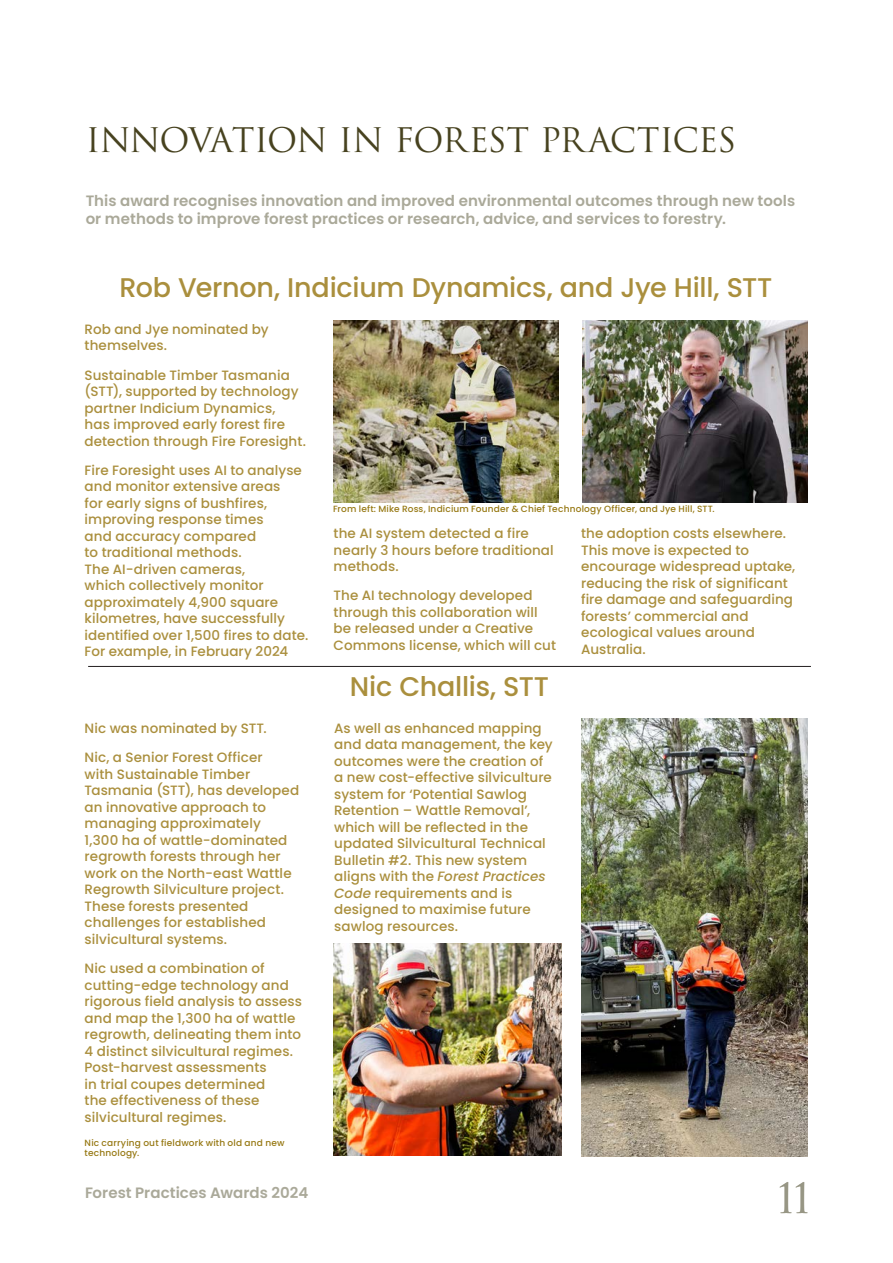
<style>
.page{position:relative;width:893px;height:1263px;background:#fff}
.page>*{position:absolute;margin:0;border:0;box-sizing:border-box;transform-origin:0 0}
.t1{font:40.5px "Trajan Pro 3";color:#979684}
.ArticleHeading{font:33px "Trajan Pro 3";letter-spacing:-.03em;color:#47421f}
.sub_header_1{font:500 27px "Poppins";letter-spacing:-.01em;color:#aa8f3d}
.ArticleHeading-2{font:600 15px/18px "Poppins";letter-spacing:.005em;color:#aaa999}
.Body_No_span{font:500 13.5px/16.5px "Poppins";letter-spacing:.005em;color:#aa8f3d}
.Picture_caption{font:500 9px/10.8px "Poppins";letter-spacing:.02em;color:#977914}
.s1{font-style:italic}
</style>
<div class="page">
<hr style="left:88px;top:666px;width:723px;height:1px;background:#231f20">
<img style="left:582px;top:320px;width:226px;height:183px">
<img style="left:334px;top:320px;width:224px;height:183px">
<img style="left:334px;top:943px;width:227px;height:213px">
<img style="left:581px;top:719px;width:227px;height:438px">
<p class="ArticleHeading" style="left:86px;top:117px;width:652px">INNOVATION IN FOREST PRACTICES</p>
<p class="ArticleHeading-2" style="left:86px;top:191px;width:711px">This award recognises innovation and improved environmental outcomes through new tools or methods to improve forest practices or research, advice, and services to forestry.</p>
<p class="sub_header_1" style="left:120px;top:272px;width:654px">Rob Vernon, Indicium Dynamics, and Jye Hill, STT</p>
<p class="Body_No_span" style="left:85px;top:321px;width:186px">Rob and Jye nominated by themselves.</p>
<p class="Body_No_span" style="left:85px;top:367px;width:223px">Sustainable Timber Tasmania (STT), supported by technology partner Indicium Dynamics,<br>has improved early forest fire detection through Fire Foresight.</p>
<p class="Body_No_span" style="left:85px;top:462px;width:225px">Fire Foresight uses AI to analyse and monitor extensive areas<br>for early signs of bushfires, improving response times<br>and accuracy compared<br>to traditional methods.<br>The AI-driven cameras,<br>which collectively monitor approximately 4,900 square kilometres, have successfully identified over 1,500 fires to date.<br>For example, in February 2024</p>
<p class="Body_No_span" style="left:85px;top:720px;width:184px">Nic was nominated by STT.</p>
<p class="Body_No_span" style="left:85px;top:749px;width:216px">Nic, a Senior Forest Officer<br>with Sustainable Timber<br>Tasmania (STT), has developed an innovative approach to managing approximately<br>1,300 ha of wattle-dominated regrowth forests through her work on the North-east Wattle<br>Regrowth Silviculture project.<br>These forests presented challenges for established silvicultural systems.</p>
<p class="Body_No_span" style="left:85px;top:960px;width:219px">Nic used a combination of cutting-edge technology and rigorous field analysis to assess and map the 1,300 ha of wattle regrowth, delineating them into<br>4 distinct silvicultural regimes.<br>Post-harvest assessments<br>in trial coupes determined<br>the effectiveness of these silvicultural regimes.</p>
<p class="Picture_caption" style="left:85px;top:1137px;width:201px">Nic carrying out fieldwork with old and new technology.</p>
<p class="ArticleHeading-2" style="left:85px;top:1184px;width:225px">Forest Practices Awards 2024</p>
<p class="Picture_caption" style="left:333px;top:504px;width:383px">From left: Mike Ross, Indicium Founder &amp; Chief Technology Officer, and Jye Hill, STT.</p>
<p class="Body_No_span" style="left:334px;top:525px;width:222px">the AI system detected a fire nearly 3 hours before traditional methods.</p>
<p class="Body_No_span" style="left:334px;top:587px;width:224px">The AI technology developed through this collaboration will be released under a Creative<br>Commons license, which will cut</p>
<p class="sub_header_1" style="left:350px;top:671px;width:201px">Nic Challis, STT</p>
<p class="Body_No_span" style="left:334px;top:720px;width:220px">As well as enhanced mapping and data management, the key outcomes were the creation of a new cost-effective silviculture system for ‘Potential Sawlog<br>Retention – Wattle Removal’, which will be reflected in the updated Silvicultural Technical<br>Bulletin #2. This new system aligns with the <span class="s1">Forest Practices<br>Code</span> requirements and is designed to maximise future sawlog resources.</p>
<p class="Body_No_span" style="left:581px;top:525px;width:216px">the adoption costs elsewhere.<br>This move is expected to encourage widespread uptake, reducing the risk of significant fire damage and safeguarding forests’ commercial and ecological values around<br>Australia.</p>
<h1 class="t1" style="left:778px;top:1170px;width:34px">11</h1>
</div>
